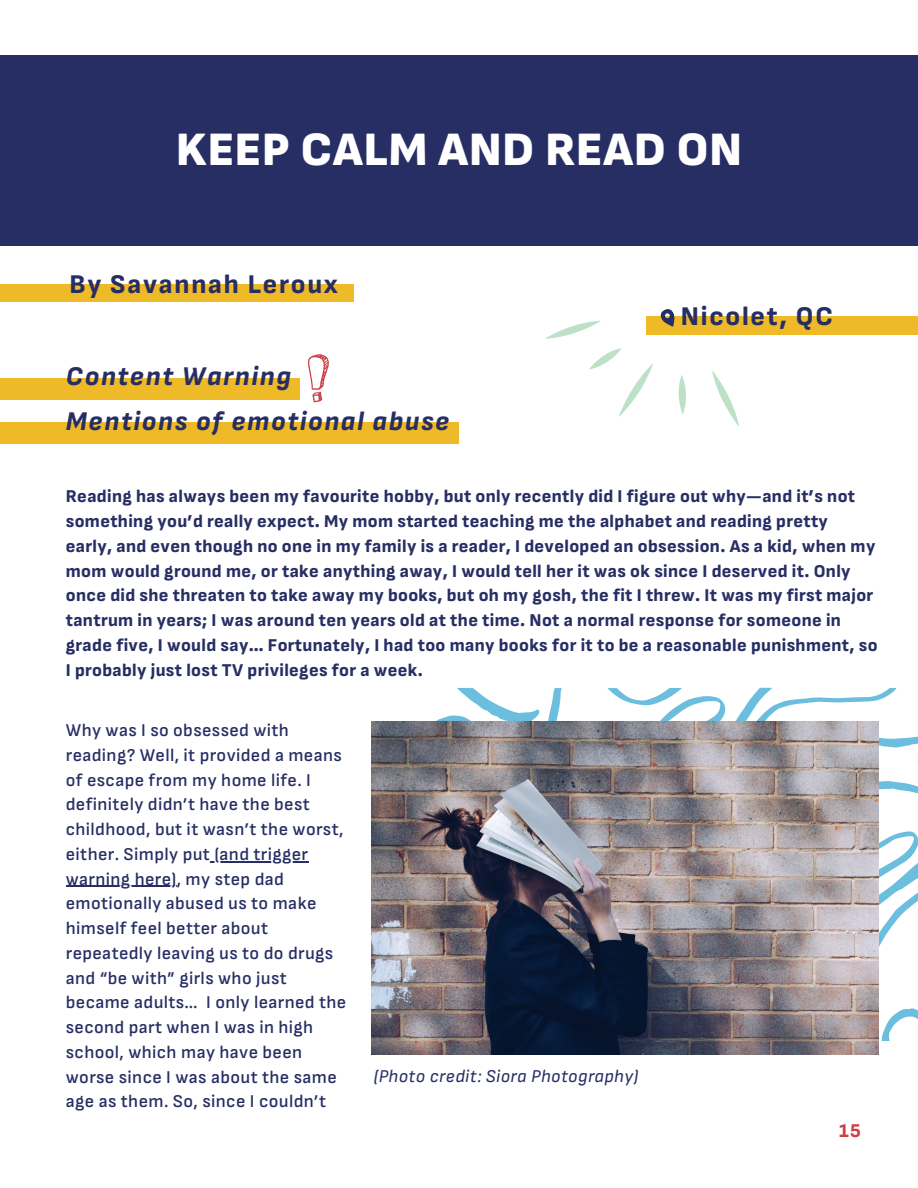
<style>
.page{position:relative;width:918px;height:1188px;background:#fff}
.page>*{position:absolute;margin:0;border:0;box-sizing:border-box;transform-origin:0 0}
.t1{font:900 47.85px "Sofia Sans";letter-spacing:.02em;color:#fff}
.t2{font:italic 800 27px/45px "Sofia Sans";letter-spacing:.065em;color:#272e64}
.t3{font:800 27px "Sofia Sans";letter-spacing:.065em;color:#272e64}
.t4{font:800 19.5px "Sofia Sans";color:#ce4049}
.t5{font:800 18px/24.8px "Sofia Sans";letter-spacing:.02em;color:#272e64}
.t6{font:600 18px/24.8px "Sofia Sans";letter-spacing:.02em;color:#272e64}
.t7{font:italic 18px "Sofia Sans";letter-spacing:.02em;color:#272e64}
</style>
<div class="page">
<div style="left:0;top:56px;width:918px;height:190px;background:#272e64"></div>
<div style="left:0;top:285px;width:353px;height:17px;background:#efba28"></div>
<div style="left:646px;top:316px;width:272px;height:18px;background:#efba28"></div>
<div style="left:0;top:378px;width:299px;height:21px;background:#efba28"></div>
<div style="left:0;top:422px;width:459px;height:22px;background:#efba28"></div>
<svg style="left:308px;top:354px;width:21px;height:48px"></svg>
<svg style="left:773px;top:688px;width:144px;height:60px"></svg>
<svg style="left:879px;top:781px;width:39px;height:122px"></svg>
<svg style="left:917px;top:736px;width:1px;height:103px"></svg>
<svg style="left:436px;top:688px;width:337px;height:33px"></svg>
<svg style="left:879px;top:903px;width:39px;height:138px"></svg>
<img style="left:371px;top:721px;width:508px;height:333px">
<svg style="left:545px;top:309px;width:134px;height:108px"></svg>
<svg style="left:678px;top:375px;width:8px;height:40px"></svg>
<svg style="left:712px;top:370px;width:27px;height:57px"></svg>
<hr style="left:210px;top:861px;width:98px;height:1px;background:#272e64">
<hr style="left:66px;top:886px;width:111px;height:1px;background:#272e64">
<h1 class="t1" style="left:176px;top:122px;width:567px">KEEP CALM AND READ ON</h1>
<h2 class="t3" style="left:70px;top:269px;width:270px">By Savannah Leroux</h2>
<h2 class="t2" style="left:66px;top:354px;width:385px">Content Warning<br>Mentions of emotional abuse</h2>
<h2 class="t3" style="left:681px;top:301px;width:154px">Nicolet, QC</h2>
<p class="t5" style="left:66px;top:485px;width:813px">Reading has always been my favourite hobby, but only recently did I figure out why—and it’s not something you’d really expect. My mom started teaching me the alphabet and reading pretty early, and even though no one in my family is a reader, I developed an obsession. As a kid, when my mom would ground me, or take anything away, I would tell her it was ok since I deserved it. Only once did she threaten to take away my books, but oh my gosh, the fit I threw. It was my first major tantrum in years; I was around ten years old at the time. Not a normal response for someone in grade five, I would say… Fortunately, I had too many books for it to be a reasonable punishment, so I probably just lost TV privileges for a week.</p>
<p class="t6" style="left:66px;top:718px;width:282px">Why was I so obsessed with reading? Well, it provided a means of escape from my home life. I definitely didn’t have the best childhood, but it wasn’t the worst, either. Simply put (and trigger warning here), my step dad emotionally abused us to make himself feel better about repeatedly leaving us to do drugs and “be with” girls who just became adults… I only learned the second part when I was in high school, which may have been worse since I was about the same age as them. So, since I couldn’t</p>
<p class="t7" style="left:373px;top:1066px;width:266px">(Photo credit: Siora Photography)</p>
<p class="t4" style="left:839px;top:1120px;width:23px">15</p>
</div>
